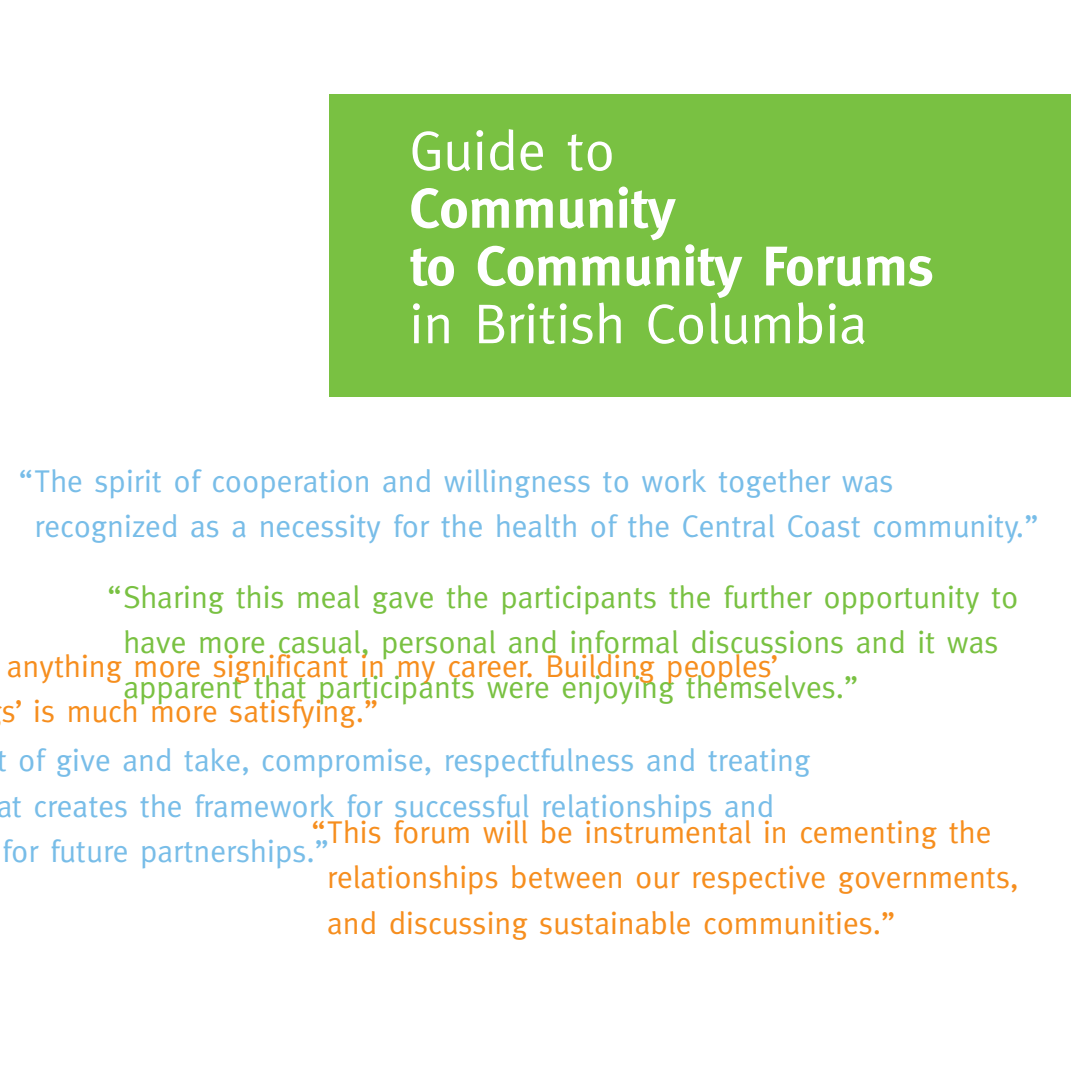
<style>
.page{position:relative;width:1071px;height:1071px;background:#fff}
.page>*{position:absolute;margin:0;border:0;box-sizing:border-box;transform-origin:0 0}
.t1{font:700 56px/57.8px "Meta";color:#fff}
.t2{font:31.5px/45.5px "Meta";color:#78bde8}
.t3{font:31.5px/45.5px "Meta";color:#f68e1e}
.t4{font:31.5px/45.5px "Meta";color:#79c142}
.s1{font-weight:400}
</style>
<div class="page">
<div style="left:329px;top:94px;width:742px;height:303px;background:#79c142"></div>
<p class="t1" style="left:410px;top:122px;width:526px"><span class="s1">Guide to<br></span>Community<br>to Community Forums <span class="s1">in British Columbia</span></p>
<p class="t2" style="left:35px;top:458px;width:1006px;text-indent:-16px">“The spirit of cooperation and willingness to work together was recognized as a necessity for the health of the Central Coast community.”</p>
<p class="t4" style="left:123px;top:574px;width:897px;text-indent:-16px">“Sharing this meal gave the participants the further opportunity to have more casual, personal and informal discussions and it was apparent that participants were enjoying themselves.”</p>
<p class="t3" style="left:2px;top:643px;width:778px">anything more significant in my career. Building peoples’ s’ is much more satisfying.”</p>
<p class="t2" style="left:-4px;top:738px;width:816px">t of give and take, compromise, respectfulness and treating at creates the framework for successful relationships and for future partnerships.”</p>
<p class="t3" style="left:327px;top:809px;width:693px;text-indent:-16px">“This forum will be instrumental in cementing the relationships between our respective governments, and discussing sustainable communities.”</p>
</div>
